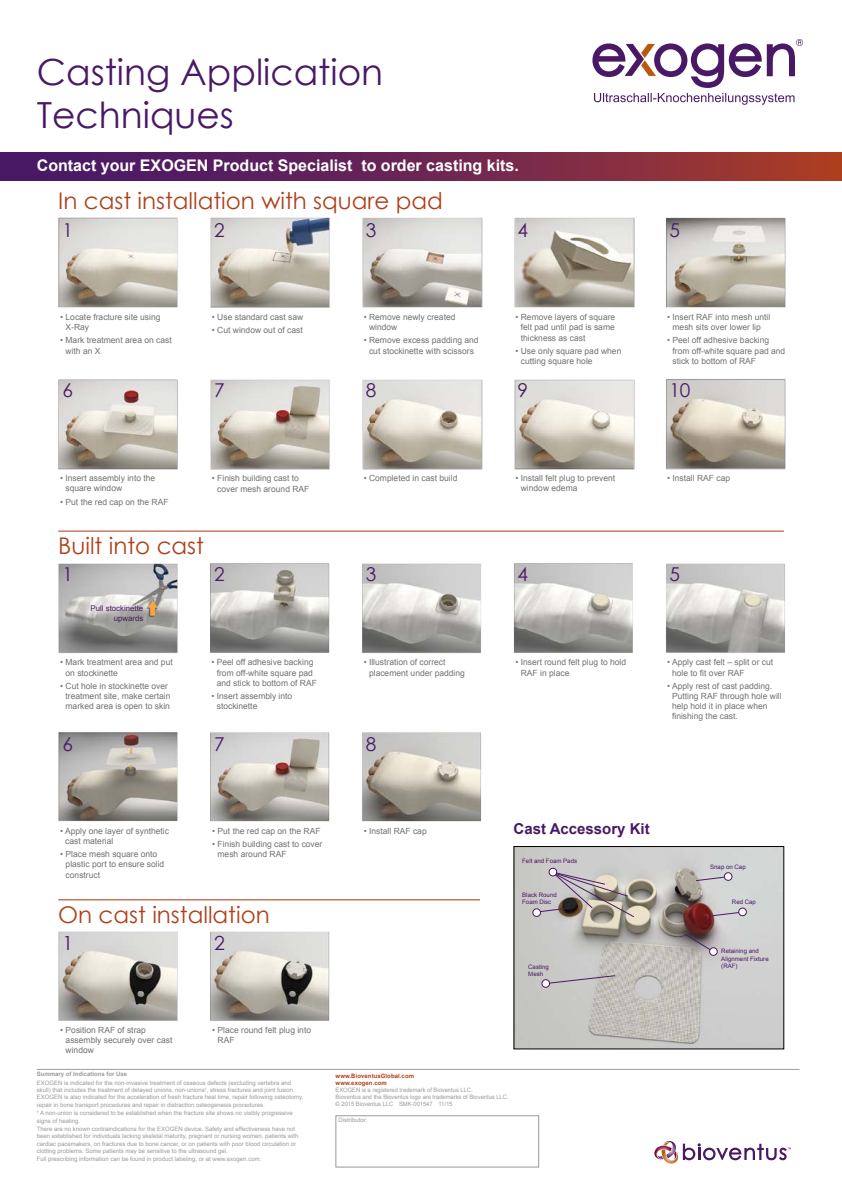
<style>
.page{position:relative;width:842px;height:1191px;background:#fff}
.page>*{position:absolute;margin:0;border:0;box-sizing:border-box;transform-origin:0 0}
.t1{font:36px/43.2px "Century Gothic";color:#491966}
.t2{font:23px "Century Gothic";color:#af3f1b}
.t3{font:19.4px "Century Gothic";color:#491966}
.t4{font:19.1px "Century Gothic";color:#491966}
.t5{font:700 16px "Arial";color:#fff}
.t6{font:700 15px "Arial";color:#491966}
.t7{font:8.5px/10.2px "Arial";color:#707172}
.t8{font:7.8px/9.4px "Arial";color:#491966;text-align:right}
.t9{font:6.1px/7.3px "Arial";color:#491966}
.t10{font:6px/7.2px "Arial";color:#9a9b9d}
.t11{font:6px/7.2px "Arial";color:#9a9b9d;scale:.96 1}
.t12{font:700 6px/7.2px "Arial";letter-spacing:.01em;color:#af3f1b}
.t13{font:700 6px "Arial";color:#9a9b9d}
</style>
<div class="page">
<img style="left:58px;top:563px;width:727px;height:487px">
<img style="left:58px;top:217px;width:728px;height:315px">
<hr style="left:58px;top:899px;width:422px;height:1px;background:#af3f1b">
<hr style="left:58px;top:530px;width:726px;height:1px;background:#af3f1b">
<div style="left:0;top:152px;width:842px;height:29px;background:linear-gradient(to right,#3d1470,#a53a2c)"></div>
<img style="left:516px;top:848px;width:266px;height:199px">
<div style="left:549px;top:868px;width:8px;height:8px;background:#fff;border-radius:50%"></div>
<div style="left:549px;top:868px;width:8px;height:8px;border:1px solid #491966;border-radius:50%"></div>
<svg style="left:539px;top:871px;width:95px;height:46px;background:#ada6a3"></svg>
<svg style="left:547px;top:975px;width:69px;height:9px"></svg>
<svg style="left:695px;top:871px;width:38px;height:10px"></svg>
<svg style="left:710px;top:907px;width:37px;height:9px"></svg>
<svg style="left:684px;top:933px;width:34px;height:23px"></svg>
<div style="left:542px;top:979px;width:7px;height:8px;background:#fff;border-radius:50%"></div>
<div style="left:542px;top:979px;width:8px;height:8px;border:1px solid #491966;border-radius:50%"></div>
<div style="left:533px;top:908px;width:7px;height:8px;background:#fff;border-radius:50%"></div>
<div style="left:533px;top:908px;width:8px;height:8px;border:1px solid #491966;border-radius:50%"></div>
<hr style="left:37px;top:1069px;width:762px;height:1px;background:#9c9e9f">
<div style="left:336px;top:1115px;width:203px;height:52px;border:1px solid #9a9b9d"></div>
<svg style="left:654px;top:1141px;width:137px;height:22px"></svg>
<svg style="left:592px;top:39px;width:211px;height:66px"></svg>
<h1 class="t1" style="left:37px;top:50px;width:348px">Casting Application<br>Techniques</h1>
<h3 class="t5" style="left:37px;top:155px;width:483px">Contact your EXOGEN Product Specialist to order casting kits.</h3>
<h2 class="t2" style="left:58px;top:185px;width:386px">In cast installation with square pad</h2>
<h3 class="t4" style="left:62px;top:217px;width:12px">1</h3>
<h3 class="t4" style="left:214px;top:217px;width:12px">2</h3>
<h3 class="t4" style="left:366px;top:217px;width:12px">3</h3>
<h3 class="t4" style="left:518px;top:217px;width:12px">4</h3>
<h3 class="t4" style="left:669px;top:217px;width:12px">5</h3>
<p class="t7" style="left:66px;top:312px;width:96px;text-indent:-5px">• Locate fracture site using<br>X-Ray</p>
<p class="t7" style="left:66px;top:335px;width:108px;text-indent:-5px">• Mark treatment area on cast with an X</p>
<p class="t7" style="left:212px;top:312px;width:93px">• Use standard cast saw</p>
<p class="t7" style="left:212px;top:325px;width:92px">• Cut window out of cast</p>
<p class="t7" style="left:369px;top:312px;width:88px;text-indent:-5px">• Remove newly created window</p>
<p class="t7" style="left:364px;top:335px;width:116px;text-align:center">• Remove excess padding and cut stockinette with scissors</p>
<p class="t7" style="left:521px;top:312px;width:96px;text-align:justify;text-indent:-5px">• Remove layers of square felt pad until pad is same thickness as cast</p>
<p class="t7" style="left:521px;top:346px;width:102px;text-indent:-5px">• Use only square pad when cutting square hole</p>
<p class="t7" style="left:667px;top:312px;width:105px;text-align:center">• Insert RAF into mesh until mesh sits over lower lip</p>
<p class="t7" style="left:672px;top:335px;width:114px;text-indent:-5px">• Peel off adhesive backing from off-white square pad and stick to bottom of RAF</p>
<h3 class="t4" style="left:62px;top:377px;width:12px">6</h3>
<h3 class="t4" style="left:214px;top:377px;width:12px">7</h3>
<h3 class="t4" style="left:366px;top:377px;width:12px">8</h3>
<h3 class="t4" style="left:518px;top:377px;width:12px">9</h3>
<h3 class="t4" style="left:669px;top:377px;width:23px">10</h3>
<p class="t7" style="left:66px;top:473px;width:91px;text-indent:-5px">• Insert assembly into the square window</p>
<p class="t7" style="left:60px;top:496px;width:110px">• Put the red cap on the RAF</p>
<p class="t7" style="left:521px;top:473px;width:96px;text-indent:-5px">• Install felt plug to prevent window edema</p>
<p class="t7" style="left:364px;top:473px;width:95px">• Completed in cast build</p>
<p class="t7" style="left:217px;top:473px;width:94px;text-indent:-5px">• Finish building cast to cover mesh around RAF</p>
<p class="t7" style="left:667px;top:473px;width:64px">• Install RAF cap</p>
<h2 class="t2" style="left:58px;top:530px;width:147px">Built into cast</h2>
<h3 class="t4" style="left:62px;top:561px;width:12px">1</h3>
<p class="t8" style="left:91px;top:604px;width:54px">Pull stockinette upwards</p>
<h3 class="t4" style="left:214px;top:561px;width:12px">2</h3>
<h3 class="t4" style="left:366px;top:561px;width:12px">3</h3>
<h3 class="t4" style="left:518px;top:561px;width:12px">4</h3>
<h3 class="t4" style="left:669px;top:561px;width:12px">5</h3>
<p class="t7" style="left:66px;top:657px;width:109px;text-indent:-5px">• Mark treatment area and put on stockinette</p>
<p class="t7" style="left:66px;top:680px;width:106px;text-indent:-5px">• Cut hole in stockinette over treatment site, make certain marked area is open to skin</p>
<h3 class="t4" style="left:62px;top:730px;width:12px">6</h3>
<p class="t7" style="left:217px;top:657px;width:102px;text-indent:-5px">• Peel off adhesive backing from off-white square pad and stick to bottom of RAF</p>
<p class="t7" style="left:217px;top:690px;width:77px;text-indent:-5px">• Insert assembly into stockinette</p>
<h3 class="t4" style="left:214px;top:730px;width:12px">7</h3>
<p class="t7" style="left:369px;top:657px;width:97px;text-indent:-5px">• Illustration of correct placement under padding</p>
<p class="t7" style="left:521px;top:657px;width:107px;text-indent:-5px">• Insert round felt plug to hold<br>RAF in place</p>
<h3 class="t4" style="left:366px;top:730px;width:12px">8</h3>
<p class="t7" style="left:672px;top:657px;width:103px;text-indent:-5px">• Apply cast felt – split or cut hole to fit over RAF</p>
<p class="t7" style="left:672px;top:680px;width:111px;text-indent:-5px">• Apply rest of cast padding.<br>Putting RAF through hole will help hold it in place when finishing the cast.</p>
<p class="t7" style="left:65px;top:825px;width:105px;text-indent:-5px">• Apply one layer of synthetic cast material</p>
<p class="t7" style="left:66px;top:849px;width:100px;text-indent:-5px">• Place mesh square onto plastic port to ensure solid construct</p>
<p class="t7" style="left:212px;top:825px;width:110px">• Put the red cap on the RAF</p>
<p class="t7" style="left:218px;top:839px;width:106px;text-indent:-5px">• Finish building cast to cover mesh around RAF</p>
<h2 class="t2" style="left:58px;top:898px;width:213px">On cast installation</h2>
<h3 class="t3" style="left:62px;top:929px;width:12px">1</h3>
<h3 class="t3" style="left:214px;top:929px;width:12px">2</h3>
<p class="t7" style="left:364px;top:825px;width:64px">• Install RAF cap</p>
<h3 class="t6" style="left:514px;top:818px;width:138px">Cast Accessory Kit</h3>
<p class="t9" style="left:522px;top:857px;width:56px">Felt and Foam Pads</p>
<p class="t9" style="left:522px;top:891px;width:36px">Black Round<br>Foam Disc</p>
<p class="t9" style="left:528px;top:963px;width:22px">Casting<br>Mesh</p>
<p class="t7" style="left:66px;top:1024px;width:108px;text-indent:-5px">• Position RAF of strap assembly securely over cast window</p>
<p class="t7" style="left:218px;top:1024px;width:95px;text-indent:-5px">• Place round felt plug into<br>RAF</p>
<p class="t13" style="left:37px;top:1070px;width:92px">Summary of Indications for Use</p>
<p class="t10" style="left:37px;top:1079px;width:268px">EXOGEN is indicated for the non-invasive treatment of osseous defects (excluding vertebra and skull) that includes the treatment of delayed unions, non-unions<sup>†</sup>, stress fractures and joint fusion.<br>EXOGEN is also indicated for the acceleration of fresh fracture heal time, repair following osteotomy, repair in bone transport procedures and repair in distraction osteogenesis procedures.</p>
<p class="t10" style="left:37px;top:1109px;width:258px"><sup>†</sup> A non-union is considered to be established when the fracture site shows no visibly progressive signs of healing.</p>
<p class="t10" style="left:37px;top:1125px;width:263px">There are no known contraindications for the EXOGEN device. Safety and effectiveness have not been established for individuals lacking skeletal maturity, pregnant or nursing women, patients with cardiac pacemakers, on fractures due to bone cancer, or on patients with poor blood circulation or clotting problems. Some patients may be sensitive to the ultrasound gel.</p>
<p class="t10" style="left:37px;top:1155px;width:226px">Full prescribing information can be found in product labeling, or at www.exogen.com.</p>
<p class="t12" style="left:336px;top:1072px;width:80px">www.BioventusGlobal.com www.exogen.com</p>
<p class="t11" style="left:336px;top:1086px;width:182px">EXOGEN is a registered trademark of Bioventus LLC.<br>Bioventus and the Bioventus logo are trademarks of Bioventus LLC. © 2015 Bioventus LLC SMK-001547 11/15</p>
<p class="t10" style="left:338px;top:1116px;width:31px">Distributor:</p>
<p class="t9" style="left:710px;top:863px;width:37px">Snap on Cap</p>
<p class="t9" style="left:732px;top:897px;width:26px">Red Cap</p>
<p class="t9" style="left:721px;top:947px;width:49px">Retaining and<br>Alignment Fixture (RAF)</p>
</div>
